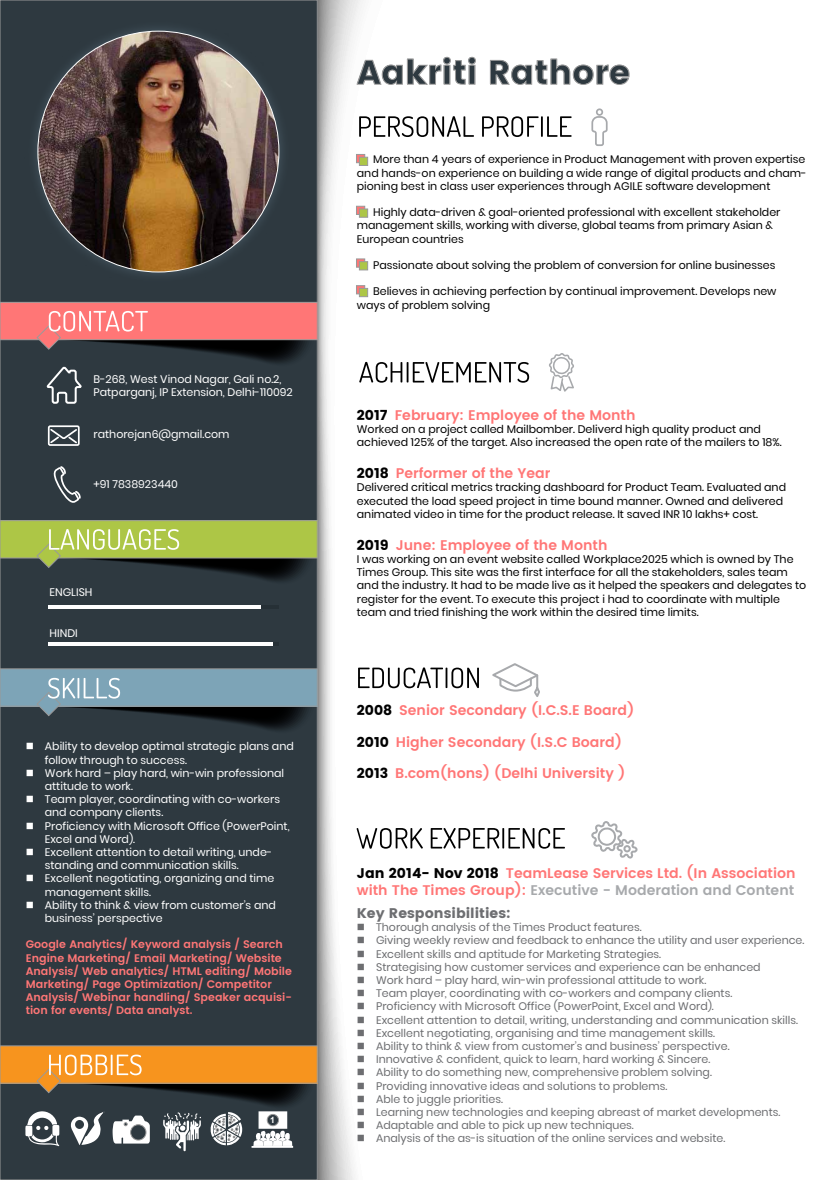
<style>
.page{position:relative;width:835px;height:1180px;background:#fff}
.page>*{position:absolute;margin:0;border:0;box-sizing:border-box;transform-origin:0 0}
.t1{font:34px "Poppins";color:#2e3940}
.t2{font:600 14px/16.8px "Poppins";color:#ff7676}
.t3{font:14px "Poppins";color:#6d6e71}
.t4{font:11px/13.2px "Poppins";color:#000}
.t5{font:11px "Poppins";color:#6d6e71}
.t6{font:11px/13.2px "Poppins";color:#fff}
.t7{font:600 11px/13.2px "Poppins";color:#ff7676}
.t8{font:700 8.6px "Arial";color:#fff}
.s1{font-weight:400;color:#000}
.s2{color:#a7a9ac}
</style>
<div class="page">
<svg style="left:317px;top:58px;width:313px;height:1122px"></svg>
<div style="left:0;top:0;width:317px;height:1180px;background:#2e3940"></div>
<div style="left:0;top:521px;width:317px;height:37px;background:#adc646"></div>
<div style="left:0;top:669px;width:317px;height:37px;background:#7da4b7"></div>
<div style="left:0;top:1046px;width:317px;height:37px;background:#f7941e"></div>
<svg style="left:16px;top:677px;width:301px;height:57px"></svg>
<svg style="left:16px;top:521px;width:301px;height:64px"></svg>
<hr style="left:48px;top:605px;width:230px;height:3px;background:#d7d8d9">
<hr style="left:48px;top:605px;width:212px;height:3px;background:#fff">
<hr style="left:48px;top:642px;width:224px;height:4px;background:#fff">
<svg style="left:489px;top:116px;width:82px;height:21px"></svg>
<svg style="left:489px;top:362px;width:40px;height:21px"></svg>
<svg style="left:358px;top:667px;width:121px;height:21px"></svg>
<svg style="left:356px;top:828px;width:66px;height:21px"></svg>
<svg style="left:430px;top:828px;width:134px;height:21px"></svg>
<div style="left:595px;top:108px;width:8px;height:8px;border:2px solid #a7a9ac;border-radius:50%"></div>
<svg style="left:590px;top:115px;width:18px;height:32px"></svg>
<svg style="left:548px;top:352px;width:27px;height:42px"></svg>
<svg style="left:488px;top:662px;width:53px;height:38px"></svg>
<svg style="left:590px;top:812px;width:48px;height:52px"></svg>
<svg style="left:53px;top:475px;width:28px;height:28px"></svg>
<svg style="left:490px;top:59px;width:139px;height:26px"></svg>
<svg style="left:16px;top:1046px;width:301px;height:105px"></svg>
<div style="left:267px;top:1114px;width:11px;height:12px;background:#2e3940;border:1px solid #999;border-radius:50%"></div>
<img style="left:0;top:0;width:489px;height:475px">
<img style="left:38px;top:31px;width:241px;height:241px;border-radius:120px">
<p class="t6" style="left:93px;top:372px;width:201px">B-268, West Vinod Nagar, Gali no.2,<br>Patparganj, IP Extension, Delhi-110092</p>
<p class="t6" style="left:93px;top:428px;width:137px">rathorejan6@gmail.com</p>
<p class="t6" style="left:93px;top:477px;width:86px">+91 7838923440</p>
<p class="t6" style="left:49px;top:586px;width:44px">ENGLISH</p>
<p class="t6" style="left:49px;top:626px;width:30px">HINDI</p>
<p class="t6" style="left:45px;top:740px;width:250px;text-indent:-19px">■ Ability to develop optimal strategic plans and follow through to success.</p>
<p class="t6" style="left:45px;top:766px;width:241px;text-indent:-19px">■ Work hard – play hard, win-win professional attitude to work.</p>
<p class="t6" style="left:45px;top:793px;width:237px;text-indent:-19px">■ Team player, coordinating with co-workers and company clients.</p>
<p class="t6" style="left:45px;top:819px;width:246px;text-indent:-19px">■ Proficiency with Microsoft Office (PowerPoint,<br>Excel and Word).</p>
<p class="t6" style="left:45px;top:845px;width:229px;text-indent:-19px">■ Excellent attention to detail writing, unde&shy;standing and communication skills.</p>
<p class="t6" style="left:45px;top:872px;width:231px;text-indent:-19px">■ Excellent negotiating, organizing and time management skills.</p>
<p class="t6" style="left:45px;top:898px;width:232px;text-indent:-19px">■ Ability to think &amp; view from customer’s and business’ perspective</p>
<p class="t7" style="left:26px;top:938px;width:268px">Google Analytics/ Keyword analysis / Search Engine Marketing/ Email Marketing/ Website Analysis/ Web analytics/ HTML editing/ Mobile Marketing/ Page Optimization/ Competitor Analysis/ Webinar handling/ Speaker acquisi&shy;tion for events/ Data analyst.</p>
<p class="t8" style="left:270px;top:1114px;width:6px">1</p>
<h1 class="t1" style="left:357px;top:53px;width:275px">Aakriti Rathore</h1>
<p class="t4" style="left:357px;top:153px;width:451px;text-align:justify;text-indent:16px">More than 4 years of experience in Product Management with proven expertise and hands-on experience on building a wide range of digital products and cham&shy;pioning best in class user experiences through AGILE software development</p>
<p class="t4" style="left:357px;top:206px;width:425px;text-indent:16px">Highly data-driven &amp; goal-oriented professional with excellent stakeholder management skills, working with diverse, global teams from primary Asian &amp;<br>European countries</p>
<p class="t4" style="left:373px;top:259px;width:403px">Passionate about solving the problem of conversion for online businesses</p>
<p class="t4" style="left:357px;top:285px;width:421px;text-indent:16px">Believes in achieving perfection by continual improvement. Develops new ways of problem solving</p>
<p class="t2" style="left:357px;top:407px;width:280px"><span class="s1">2017</span> February: Employee of the Month</p>
<p class="t4" style="left:357px;top:422px;width:426px">Worked on a project called Mailbomber. Deliverd high quality product and achieved 125% of the target. Also increased the open rate of the mailers to 18%.</p>
<p class="t2" style="left:357px;top:465px;width:195px"><span class="s1">2018</span> Performer of the Year</p>
<p class="t4" style="left:357px;top:481px;width:430px">Delivered critical metrics tracking dashboard for Product Team. Evaluated and executed the load speed project in time bound manner. Owned and delivered animated video in time for the product release. It saved INR 10 lakhs+ cost.</p>
<p class="t2" style="left:357px;top:537px;width:252px"><span class="s1">2019</span> June: Employee of the Month</p>
<p class="t4" style="left:357px;top:553px;width:451px">I was working on an event website called Workplace2025 which is owned by The Times Group. This site was the first interface for all the stakeholders, sales team and the industry. It had to be made live as it helped the speakers and delegates to register for the event. To execute this project i had to coordinate with multiple team and tried finishing the work within the desired time limits.</p>
<p class="t2" style="left:357px;top:702px;width:279px"><span class="s1">2008</span> Senior Secondary (I.C.S.E Board)</p>
<p class="t2" style="left:357px;top:734px;width:266px"><span class="s1">2010</span> Higher Secondary (I.S.C Board)</p>
<p class="t2" style="left:357px;top:765px;width:270px"><span class="s1">2013</span> B.com(hons) (Delhi University )</p>
<p class="t2" style="left:357px;top:865px;width:440px"><span class="s1">Jan 2014- Nov 2018</span> TeamLease Services Ltd. (In Association with The Times Group): <span class="s2">Executive - Moderation and Content</span></p>
<p class="t3" style="left:357px;top:905px;width:155px">Key Responsibilities:</p>
<p class="t5" style="left:357px;top:921px;width:286px">■ Thorough analysis of the Times Product features.</p>
<p class="t5" style="left:357px;top:934px;width:449px">■ Giving weekly review and feedback to enhance the utility and user experience.</p>
<p class="t5" style="left:357px;top:947px;width:306px">■ Excellent skills and aptitude for Marketing Strategies.</p>
<p class="t5" style="left:357px;top:960px;width:405px">■ Strategising how customer services and experience can be enhanced</p>
<p class="t5" style="left:357px;top:974px;width:351px">■ Work hard – play hard, win-win professional attitude to work.</p>
<p class="t5" style="left:357px;top:987px;width:377px">■ Team player, coordinating with co-workers and company clients.</p>
<p class="t5" style="left:357px;top:1000px;width:358px">■ Proficiency with Microsoft Office (PowerPoint, Excel and Word).</p>
<p class="t5" style="left:357px;top:1013px;width:442px">■ Excellent attention to detail, writing, understanding and communication skills.</p>
<p class="t5" style="left:357px;top:1026px;width:360px">■ Excellent negotiating, organising and time management skills.</p>
<p class="t5" style="left:357px;top:1040px;width:374px">■ Ability to think &amp; view from customer’s and business’ perspective.</p>
<p class="t5" style="left:357px;top:1053px;width:355px">■ Innovative &amp; confident, quick to learn, hard working &amp; Sincere.</p>
<p class="t5" style="left:357px;top:1066px;width:356px">■ Ability to do something new, comprehensive problem solving.</p>
<p class="t5" style="left:357px;top:1079px;width:312px">■ Providing innovative ideas and solutions to problems.</p>
<p class="t5" style="left:357px;top:1092px;width:147px">■ Able to juggle priorities.</p>
<p class="t5" style="left:357px;top:1106px;width:425px">■ Learning new technologies and keeping abreast of market developments.</p>
<p class="t5" style="left:357px;top:1119px;width:278px">■ Adaptable and able to pick up new techniques.</p>
<p class="t5" style="left:357px;top:1132px;width:370px">■ Analysis of the as-is situation of the online services and website.</p>
</div>
